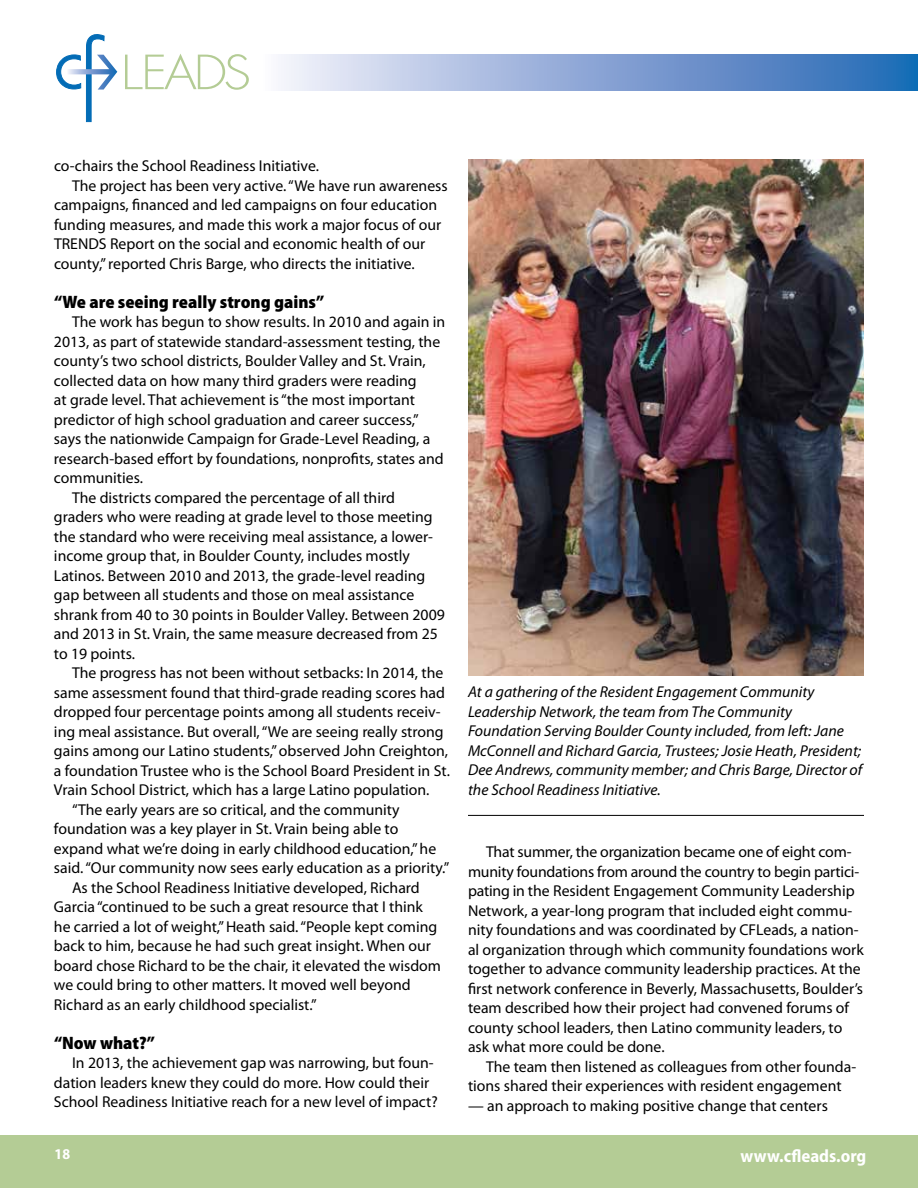
<style>
.page{position:relative;width:918px;height:1188px;background:#fff}
.page>*{position:absolute;margin:0;border:0;box-sizing:border-box;transform-origin:0 0}
.t1{font:900 semi-condensed 18px "Myriad Pro";color:#000}
.t2{font:700 semi-condensed 18px "Myriad Pro";color:#fff}
.t3{font:15.75px/19.5px "Myriad Pro";color:#000}
.t4{font:italic 15.75px/19.5px "Myriad Pro";color:#000}
.t5{font:700 semi-condensed 15px "Myriad Pro";color:#fff}
</style>
<div class="page">
<svg style="left:125px;top:54px;width:124px;height:36px"></svg>
<svg style="left:56px;top:34px;width:61px;height:88px"></svg>
<div style="left:260px;top:55px;width:658px;height:36px;background:linear-gradient(to right,#faf2fb,#2063b3)"></div>
<div style="left:0;top:1135px;width:918px;height:53px;background:#b4cc95"></div>
<img style="left:468px;top:160px;width:396px;height:515px">
<hr style="left:468px;top:815px;width:396px;height:1px;background:#000">
<p class="t3" style="left:54px;top:157px;width:267px">co-chairs the School Readiness Initiative.</p>
<p class="t3" style="left:72px;top:176px;width:377px">The project has been very active. “We have run awareness</p>
<p class="t3" style="left:54px;top:196px;width:385px">campaigns, financed and led campaigns on four education</p>
<p class="t3" style="left:54px;top:215px;width:389px">funding measures, and made this work a major focus of our</p>
<p class="t3" style="left:54px;top:235px;width:373px">TRENDS Report on the social and economic health of our</p>
<p class="t3" style="left:54px;top:254px;width:362px">county,” reported Chris Barge, who directs the initiative.</p>
<p class="t1" style="left:54px;top:290px;width:272px">“We are seeing really strong gains”</p>
<p class="t3" style="left:72px;top:313px;width:375px">The work has begun to show results. In 2010 and again in</p>
<p class="t3" style="left:54px;top:332px;width:388px">2013, as part of statewide standard-assessment testing, the</p>
<p class="t3" style="left:54px;top:352px;width:373px">county’s two school districts, Boulder Valley and St. Vrain,</p>
<p class="t3" style="left:54px;top:371px;width:364px">collected data on how many third graders were reading</p>
<p class="t3" style="left:54px;top:391px;width:363px">at grade level. That achievement is “the most important</p>
<p class="t3" style="left:54px;top:410px;width:366px">predictor of high school graduation and career success,”</p>
<p class="t3" style="left:54px;top:430px;width:378px">says the nationwide Campaign for Grade-Level Reading, a</p>
<p class="t3" style="left:54px;top:449px;width:391px">research-based effort by foundations, nonprofits, states and</p>
<p class="t3" style="left:54px;top:469px;width:91px">communities.</p>
<p class="t3" style="left:72px;top:488px;width:324px">The districts compared the percentage of all third</p>
<p class="t3" style="left:54px;top:508px;width:380px">graders who were reading at grade level to those meeting</p>
<p class="t3" style="left:54px;top:527px;width:380px">the standard who were receiving meal assistance, a lower-</p>
<p class="t3" style="left:54px;top:547px;width:358px">income group that, in Boulder County, includes mostly</p>
<p class="t3" style="left:54px;top:566px;width:373px">Latinos. Between 2010 and 2013, the grade-level reading</p>
<p class="t3" style="left:54px;top:586px;width:362px">gap between all students and those on meal assistance</p>
<p class="t3" style="left:54px;top:605px;width:392px">shrank from 40 to 30 points in Boulder Valley. Between 2009</p>
<p class="t3" style="left:54px;top:625px;width:385px">and 2013 in St. Vrain, the same measure decreased from 25</p>
<p class="t3" style="left:54px;top:644px;width:83px">to 19 points.</p>
<p class="t3" style="left:72px;top:664px;width:373px">The progress has not been without setbacks: In 2014, the</p>
<p class="t3" style="left:54px;top:683px;width:393px">same assessment found that third-grade reading scores had</p>
<p class="t3" style="left:54px;top:703px;width:388px">dropped four percentage points among all students receiv-</p>
<p class="t3" style="left:54px;top:722px;width:391px">ing meal assistance. But overall, “We are seeing really strong</p>
<p class="t3" style="left:54px;top:742px;width:396px">gains among our Latino students,” observed John Creighton,</p>
<p class="t3" style="left:54px;top:761px;width:397px">a foundation Trustee who is the School Board President in St.</p>
<p class="t3" style="left:54px;top:781px;width:377px">Vrain School District, which has a large Latino population.</p>
<p class="t3" style="left:72px;top:800px;width:329px">“The early years are so critical, and the community</p>
<p class="t3" style="left:54px;top:820px;width:346px">foundation was a key player in St. Vrain being able to</p>
<p class="t3" style="left:54px;top:839px;width:384px">expand what we’re doing in early childhood education,” he</p>
<p class="t3" style="left:54px;top:859px;width:397px">said. “Our community now sees early education as a priority.”</p>
<p class="t3" style="left:72px;top:878px;width:349px">As the School Readiness Initiative developed, Richard</p>
<p class="t3" style="left:54px;top:898px;width:371px">Garcia “continued to be such a great resource that I think</p>
<p class="t3" style="left:54px;top:917px;width:385px">he carried a lot of weight,” Heath said. “People kept coming</p>
<p class="t3" style="left:54px;top:937px;width:379px">back to him, because he had such great insight. When our</p>
<p class="t3" style="left:54px;top:956px;width:389px">board chose Richard to be the chair, it elevated the wisdom</p>
<p class="t3" style="left:54px;top:976px;width:358px">we could bring to other matters. It moved well beyond</p>
<p class="t3" style="left:54px;top:995px;width:264px">Richard as an early childhood specialist.”</p>
<p class="t1" style="left:54px;top:1031px;width:102px">“Now what?”</p>
<p class="t3" style="left:54px;top:1054px;width:385px;text-indent:18px">In 2013, the achievement gap was narrowing, but foun&shy;dation leaders knew they could do more. How could their<br>School Readiness Initiative reach for a new level of impact?</p>
<p class="t4" style="left:468px;top:683px;width:396px">At a gathering of the Resident Engagement Community Leadership Network, the team from The Community Foundation Serving Boulder County included, from left: Jane McConnell and Richard Garcia, Trustees; Josie Heath, President; Dee Andrews, community member; and Chris Barge, Director of the School Readiness Initiative.</p>
<p class="t3" style="left:468px;top:842px;width:397px;text-indent:18px">That summer, the organization became one of eight com&shy;munity foundations from around the country to begin partici&shy;pating in the Resident Engagement Community Leadership Network, a year-long program that included eight commu&shy;nity foundations and was coordinated by CFLeads, a nation&shy;al organization through which community foundations work together to advance community leadership practices. At the first network conference in Beverly, Massachusetts, Boulder’s team described how their project had convened forums of county school leaders, then Latino community leaders, to ask what more could be done.</p>
<p class="t3" style="left:468px;top:1057px;width:390px;text-indent:18px">The team then listened as colleagues from other founda&shy;tions shared their experiences with resident engagement</p>
<p class="t3" style="left:468px;top:1096px;width:361px">— an approach to making positive change that centers</p>
<p class="t5" style="left:55px;top:1145px;width:17px">18</p>
<p class="t2" style="left:741px;top:1144px;width:127px">www.cfleads.org</p>
</div>
